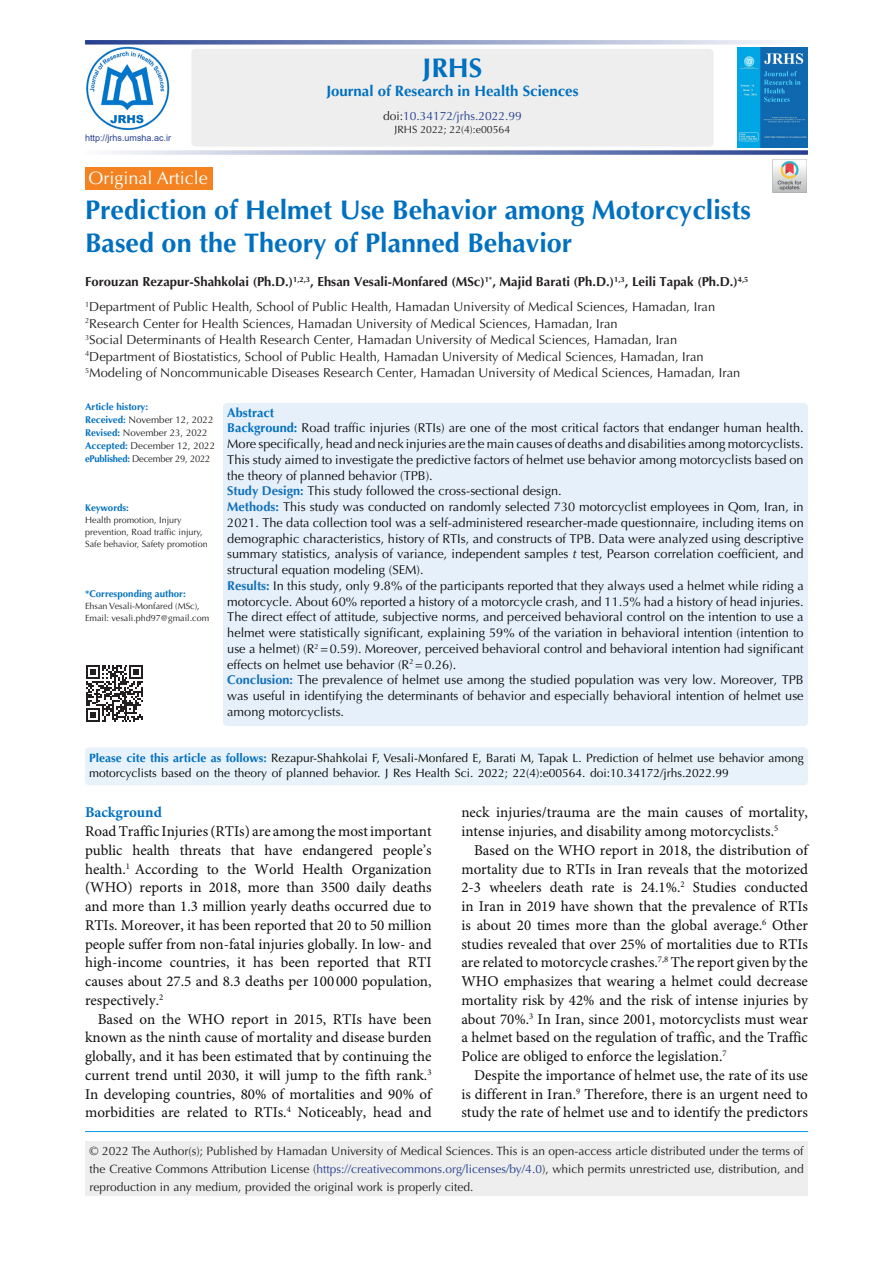
<style>
.page{position:relative;width:893px;height:1263px;background:#fff}
.page>*{position:absolute;margin:0;border:0;box-sizing:border-box;transform-origin:0 0}
.t1{font:700 27px/33px "Optima LT Std";color:#0070c0}
.t2{font:18px "Optima LT Std";color:#fff}
.t3{font:15px/18.8px "Minion Pro";color:#0d0d0d;text-align:justify}
.t4{font:700 15px "Optima LT Std";color:#0070c0}
.heading_1{font:700 15px "Minion Pro";color:#0070c0}
.t5{font:700 13.05px "Optima LT Std";color:#231f20}
.t6{font:12.9px "Optima LT Std";color:#231f20}
.t7{font:12.75px/15.8px "Optima LT Std";color:#0d0d0d;text-align:justify}
.t8{font:700 12.75px "Optima LT Std";color:#0070c0}
.t9{font:12px/18px "Optima LT Std";color:#221e1f;text-align:justify}
.t10{font:12px/15px "Optima LT Std";color:#040503}
.t11{font:12px "Optima LT Std";color:#253f8e}
.t12{font:10.5px "Optima LT Std";color:#231f20}
.t13{font:9.75px "Optima LT Std";color:#231f20}
.t14{font:700 9.75px "Optima LT Std";color:#0070c0}
.t15{font:9.75px "Optima LT Std";letter-spacing:-.02em;color:#231f20;scale:.96 1}
.t16{font:700 9.75px "Optima LT Std";letter-spacing:-.02em;color:#0070c0}
.t17{font:9px/12px "Optima LT Std";color:#231f20}
.Body_Text{font:9px "Arial";color:#253f8e}
.s1{color:#231f20}
.s2{font-weight:700;color:#0070c0}
.s3{font-weight:700;color:#1170b9}
.s4{font-style:italic}
.s5{color:#253f8e}
</style>
<div class="page">
<hr style="left:85px;top:1131px;width:723px;height:1px;background:#0099e5">
<div style="left:191px;top:49px;width:522px;height:98px;background:#eee;border-radius:4px"></div>
<div style="left:85px;top:1141px;width:723px;height:55px;background:#eee"></div>
<div style="left:85px;top:167px;width:128px;height:23px;background:#f58220"></div>
<img style="left:773px;top:159px;width:34px;height:34px">
<img style="left:738px;top:47px;width:70px;height:100px">
<img style="left:86px;top:47px;width:84px;height:83px">
<svg style="left:112px;top:150px;width:696px;height:5px"></svg>
<svg style="left:85px;top:40px;width:697px;height:5px"></svg>
<div style="left:223px;top:403px;width:585px;height:323px;background:#e6f0fa;border-radius:4px"></div>
<svg style="left:86px;top:665px;width:57px;height:57px"></svg>
<div style="left:85px;top:747px;width:723px;height:38px;background:#e8f2fa;border-radius:4px"></div>
<p class="Body_Text" style="left:85px;top:132px;width:88px">http://jrhs.umsha.ac.ir</p>
<p class="t2" style="left:88px;top:167px;width:121px">Original Article</p>
<p class="t1" style="left:422px;top:52px;width:61px">JRHS</p>
<p class="t4" style="left:326px;top:83px;width:254px">Journal of Research in Health Sciences</p>
<p class="t11" style="left:383px;top:109px;width:140px"><span class="s1">doi:</span>10.34172/jrhs.2022.99</p>
<p class="t12" style="left:395px;top:124px;width:117px">JRHS 2022; 22(4):e00564</p>
<p class="t1" style="left:85px;top:194px;width:667px">Prediction of Helmet Use Behavior among Motorcyclists<br>Based on the Theory of Planned Behavior</p>
<p class="t5" style="left:85px;top:274px;width:665px">Forouzan Rezapur-Shahkolai (Ph.D.)<sup>1,2,3</sup>, Ehsan Vesali-Monfared (MSc)<sup>1*</sup>, Majid Barati (Ph.D.)<sup>1,3</sup>, Leili Tapak (Ph.D.)<sup>4,5</sup></p>
<p class="t6" style="left:85px;top:299px;width:632px"><sup>1</sup>Department of Public Health, School of Public Health, Hamadan University of Medical Sciences, Hamadan, Iran</p>
<p class="t6" style="left:85px;top:316px;width:534px"><sup>2</sup>Research Center for Health Sciences, Hamadan University of Medical Sciences, Hamadan, Iran</p>
<p class="t6" style="left:85px;top:332px;width:594px"><sup>3</sup>Social Determinants of Health Research Center, Hamadan University of Medical Sciences, Hamadan, Iran</p>
<p class="t6" style="left:85px;top:349px;width:620px"><sup>4</sup>Department of Biostatistics, School of Public Health, Hamadan University of Medical Sciences, Hamadan, Iran</p>
<p class="t6" style="left:85px;top:365px;width:657px"><sup>5</sup>Modeling of Noncommunicable Diseases Research Center, Hamadan University of Medical Sciences, Hamadan, Iran</p>
<p class="t14" style="left:85px;top:401px;width:65px">Article history:</p>
<p class="t13" style="left:85px;top:414px;width:130px"><span class="s2">Received:</span> November 12, 2022</p>
<p class="t13" style="left:85px;top:427px;width:124px"><span class="s2">Revised:</span> November 23, 2022</p>
<p class="t13" style="left:85px;top:440px;width:132px"><span class="s2">Accepted:</span> December 12, 2022</p>
<p class="t15" style="left:85px;top:453px;width:132px"><span class="s2">ePublished:</span> December 29, 2022</p>
<p class="t16" style="left:85px;top:502px;width:45px">Keywords:</p>
<p class="t17" style="left:85px;top:514px;width:124px">Health promotion, Injury prevention, Road traffic injury,<br>Safe behavior, Safety promotion</p>
<p class="t14" style="left:85px;top:588px;width:102px">*Corresponding author:</p>
<p class="t17" style="left:85px;top:600px;width:116px">Ehsan Vesali-Monfared (MSc),</p>
<p class="t17" style="left:85px;top:612px;width:126px">Email: vesali.phd97@gmail.com</p>
<p class="t8" style="left:227px;top:405px;width:48px">Abstract</p>
<p class="t7" style="left:227px;top:420px;width:578px"><span class="s2">Background:</span> Road traffic injuries (RTIs) are one of the most critical factors that endanger human health.<br>More specifically, head and neck injuries are the main causes of deaths and disabilities among motorcyclists.<br>This study aimed to investigate the predictive factors of helmet use behavior among motorcyclists based on the theory of planned behavior (TPB).</p>
<p class="t7" style="left:227px;top:483px;width:336px"><span class="s3">Study Design:</span> This study followed the cross-sectional design.</p>
<p class="t7" style="left:227px;top:499px;width:578px"><span class="s3">Methods:</span> This study was conducted on randomly selected 730 motorcyclist employees in Qom, Iran, in 2021. The data collection tool was a self-administered researcher-made questionnaire, including items on demographic characteristics, history of RTIs, and constructs of TPB. Data were analyzed using descriptive summary statistics, analysis of variance, independent samples <span class="s4">t</span> test, Pearson correlation coefficient, and structural equation modeling (SEM).</p>
<p class="t7" style="left:227px;top:578px;width:578px"><span class="s3">Results:</span> In this study, only 9.8% of the participants reported that they always used a helmet while riding a motorcycle. About 60% reported a history of a motorcycle crash, and 11.5% had a history of head injuries.<br>The direct effect of attitude, subjective norms, and perceived behavioral control on the intention to use a helmet were statistically significant, explaining 59% of the variation in behavioral intention (intention to use a helmet) (R<sup>2</sup> =0.59). Moreover, perceived behavioral control and behavioral intention had significant effects on helmet use behavior (R<sup>2</sup> =0.26).</p>
<p class="t7" style="left:227px;top:672px;width:578px"><span class="s3">Conclusion:</span> The prevalence of helmet use among the studied population was very low. Moreover, TPB was useful in identifying the determinants of behavior and especially behavioral intention of helmet use among motorcyclists.</p>
<p class="t10" style="left:89px;top:750px;width:716px"><span class="s2">Please cite this article as follows:</span> Rezapur-Shahkolai F, Vesali-Monfared E, Barati M, Tapak L. Prediction of helmet use behavior among motorcyclists based on the theory of planned behavior. J Res Health Sci. 2022; 22(4):e00564. doi:10.34172/jrhs.2022.99</p>
<p class="heading_1" style="left:85px;top:802px;width:78px">Background</p>
<p class="t3" style="left:85px;top:823px;width:348px">Road Traffic Injuries (RTIs) are among the most important public health threats that have endangered people’s health.<sup>1</sup> According to the World Health Organization (WHO) reports in 2018, more than 3500 daily deaths and more than 1.3 million yearly deaths occurred due to RTIs. Moreover, it has been reported that 20 to 50 million people suffer from non-fatal injuries globally. In low- and high-income countries, it has been reported that RTI causes about 27.5 and 8.3 deaths per 100 000 population, respectively.<sup>2</sup></p>
<p class="t3" style="left:85px;top:1010px;width:348px;text-indent:13px">Based on the WHO report in 2015, RTIs have been known as the ninth cause of mortality and disease burden globally, and it has been estimated that by continuing the current trend until 2030, it will jump to the fifth rank.<sup>3<br></sup>In developing countries, 80% of mortalities and 90% of morbidities are related to RTIs.<sup>4</sup> Noticeably, head and</p>
<p class="t3" style="left:461px;top:804px;width:348px">neck injuries/trauma are the main causes of mortality, intense injuries, and disability among motorcyclists.<sup>5</sup></p>
<p class="t3" style="left:461px;top:841px;width:348px;text-indent:13px">Based on the WHO report in 2018, the distribution of mortality due to RTIs in Iran reveals that the motorized 2-3 wheelers death rate is 24.1%.<sup>2</sup> Studies conducted in Iran in 2019 have shown that the prevalence of RTIs is about 20 times more than the global average.<sup>6</sup> Other studies revealed that over 25% of mortalities due to RTIs are related to motorcycle crashes.<sup>7,8</sup> The report given by the WHO emphasizes that wearing a helmet could decrease mortality risk by 42% and the risk of intense injuries by about 70%.<sup>3</sup> In Iran, since 2001, motorcyclists must wear a helmet based on the regulation of traffic, and the Traffic Police are obliged to enforce the legislation.<sup>7</sup></p>
<p class="t3" style="left:461px;top:1066px;width:348px;text-indent:13px">Despite the importance of helmet use, the rate of its use is different in Iran.<sup>9</sup> Therefore, there is an urgent need to study the rate of helmet use and to identify the predictors</p>
<p class="t9" style="left:90px;top:1142px;width:716px"><span class="s1">© 2022 The Author(s); Published by Hamadan University of Medical Sciences.</span> This is an open-access article distributed under the terms of the Creative Commons Attribution License (<span class="s5">https://creativecommons.org/licenses/by/4.0</span>), which permits unrestricted use, distribution, and reproduction in any medium, provided the original work is properly cited.</p>
</div>
